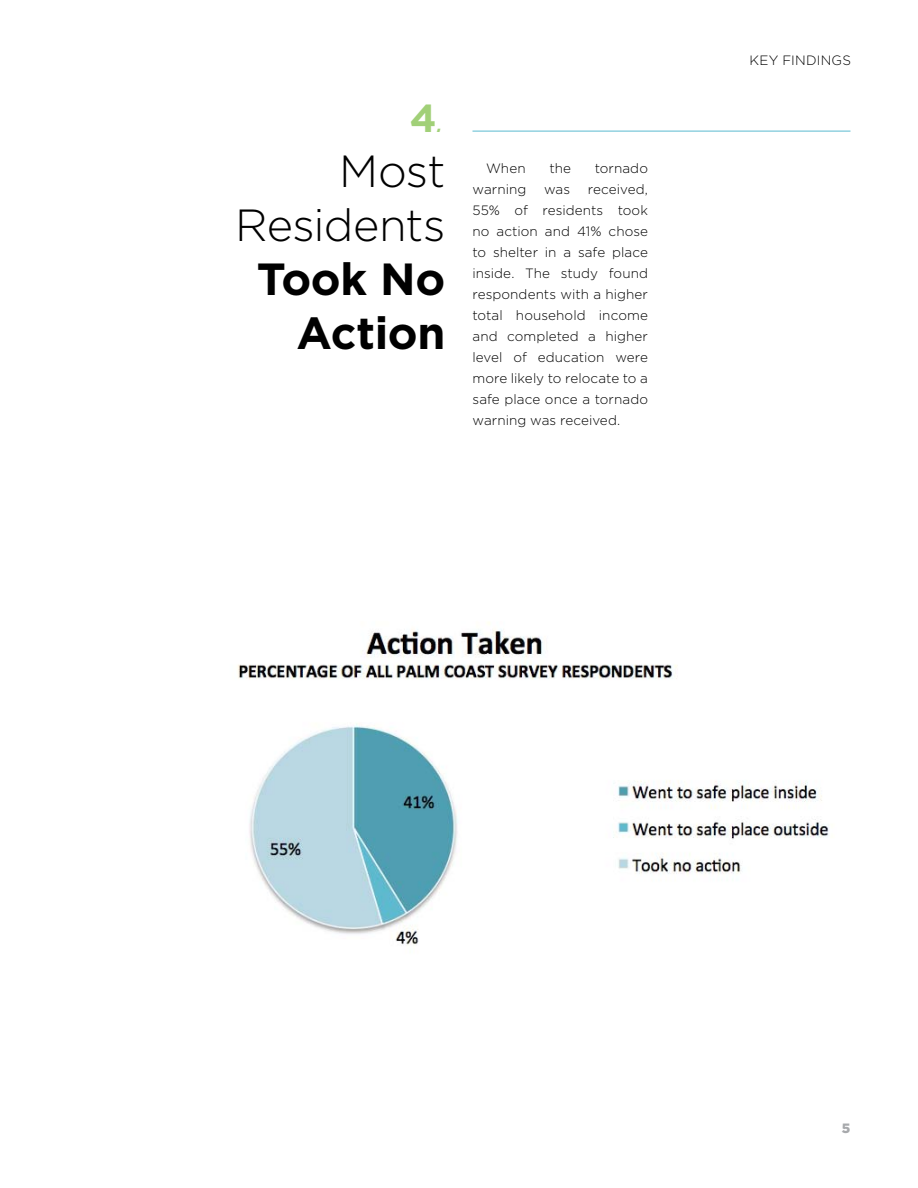
<style>
.page{position:relative;width:918px;height:1188px;background:#fff}
.page>*{position:absolute;margin:0;border:0;box-sizing:border-box;transform-origin:0 0}
.t1{font:300 45px/54px "Gotham";letter-spacing:-.015em;color:#000;text-align:right}
.t2{font:700 45px/54px "Gotham";letter-spacing:-.005em;color:#000;text-align:right}
.t3{font:700 39px "Gotham";color:#a1d078}
.t4{font:300 13.5px/21px "Gotham";letter-spacing:.005em;color:#000;text-align:justify}
.t5{font:900 13.5px "Gotham";color:#a7a9ac}
.s1{font-weight:300;font-style:italic}
</style>
<div class="page">
<img style="left:237px;top:622px;width:592px;height:323px">
<hr style="left:472px;top:131px;width:378px;height:1px;background:#5bbad0">
<h2 class="t3" style="left:410px;top:92px;width:37px">4<span class="s1">.</span></h2>
<h1 class="t1" style="left:235px;top:143px;width:212px">Most<br>Residents</h1>
<h1 class="t2" style="left:257px;top:252px;width:190px">Took No<br>Action</h1>
<p class="t4" style="left:486px;top:157px;width:41px">When</p>
<p class="t4" style="left:549px;top:157px;width:23px">the</p>
<p class="t4" style="left:595px;top:157px;width:55px">tornado</p>
<p class="t4" style="left:472px;top:178px;width:55px">warning</p>
<p class="t4" style="left:544px;top:178px;width:28px">was</p>
<p class="t4" style="left:472px;top:178px;width:177px;text-indent:115px">received, 55% of residents took no action and 41% chose to shelter in a safe place inside. The study found respondents with a higher total household income and completed a higher level of education were more likely to relocate to a safe place once a tornado warning was received.</p>
<p class="t4" style="left:749px;top:49px;width:103px">KEY FINDINGS</p>
<p class="t5" style="left:842px;top:1119px;width:10px">5</p>
</div>
